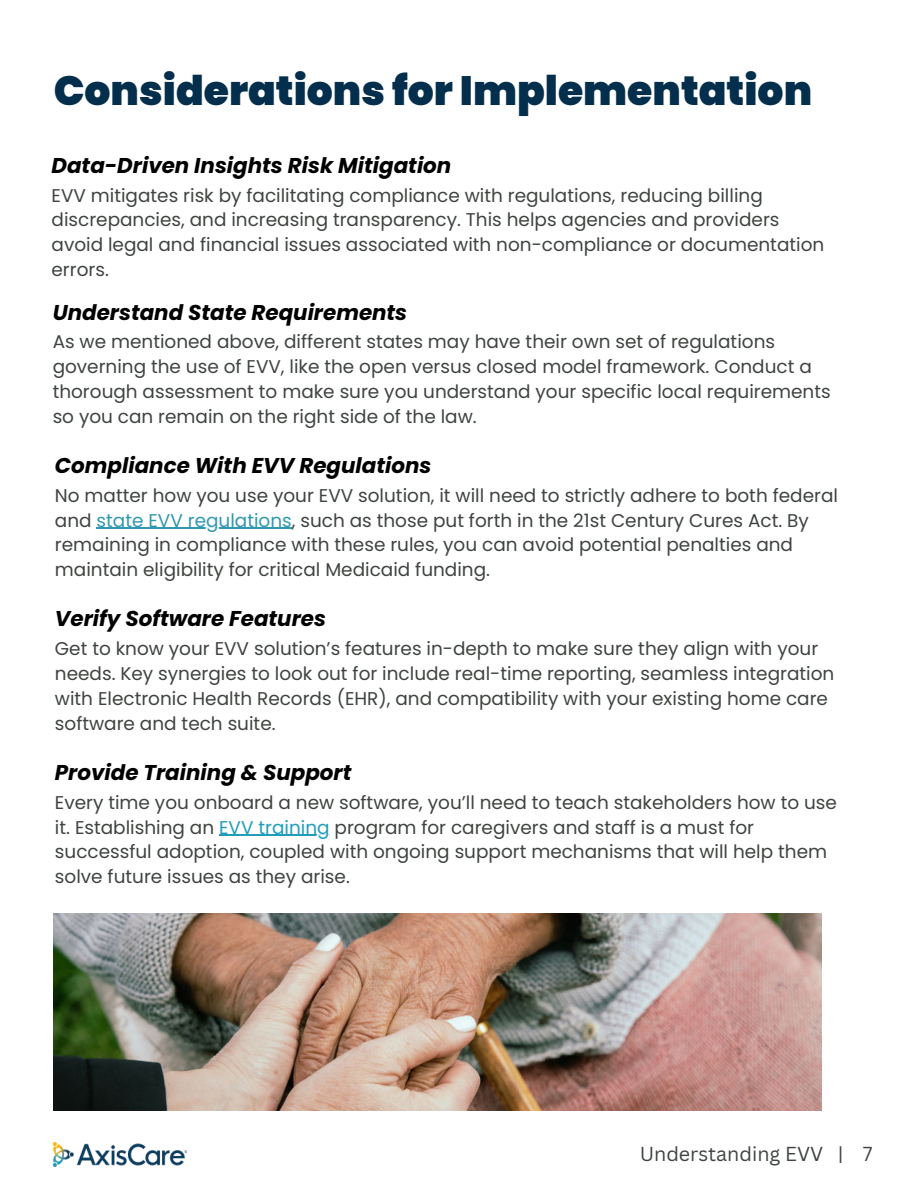
<style>
.page{position:relative;width:918px;height:1188px;background:#fff}
.page>*{position:absolute;margin:0;border:0;box-sizing:border-box;transform-origin:0 0}
.t1{font:900 40.95px "Poppins";color:#042f4c}
.t2{font:italic 700 21.45px "Poppins";color:#000}
.t3{font:19.65px "Canva Sans";color:#3f4440}
.t4{font:18.45px/24.8px "Poppins";color:#3f4440}
.s1{color:#3198b1}
.s2{color:#219dbc}
</style>
<div class="page">
<img style="left:54px;top:914px;width:768px;height:197px">
<hr style="left:97px;top:528px;width:195px;height:1px;background:#3198b1">
<hr style="left:219px;top:835px;width:111px;height:1px;background:#219dbc">
<img style="left:54px;top:1143px;width:133px;height:24px">
<h1 class="t1" style="left:54px;top:67px;width:760px">Considerations for Implementation</h1>
<p class="t2" style="left:52px;top:153px;width:401px">Data-Driven Insights Risk Mitigation</p>
<p class="t4" style="left:52px;top:183px;width:774px">EVV mitigates risk by facilitating compliance with regulations, reducing billing discrepancies, and increasing transparency. This helps agencies and providers avoid legal and financial issues associated with non-compliance or documentation errors.</p>
<p class="t2" style="left:53px;top:300px;width:356px">Understand State Requirements</p>
<p class="t4" style="left:53px;top:330px;width:780px">As we mentioned above, different states may have their own set of regulations governing the use of EVV, like the open versus closed model framework. Conduct a thorough assessment to make sure you understand your specific local requirements so you can remain on the right side of the law.</p>
<p class="t2" style="left:55px;top:453px;width:378px">Compliance With EVV Regulations</p>
<p class="t4" style="left:55px;top:483px;width:785px">No matter how you use your EVV solution, it will need to strictly adhere to both federal and <span class="s1">state EVV regulations</span>, such as those put forth in the 21st Century Cures Act. By remaining in compliance with these rules, you can avoid potential penalties and maintain eligibility for critical Medicaid funding.</p>
<p class="t2" style="left:55px;top:607px;width:273px">Verify Software Features</p>
<p class="t4" style="left:55px;top:637px;width:781px">Get to know your EVV solution’s features in-depth to make sure they align with your needs. Key synergies to look out for include real-time reporting, seamless integration with Electronic Health Records (EHR), and compatibility with your existing home care software and tech suite.</p>
<p class="t2" style="left:55px;top:760px;width:298px">Provide Training &amp; Support</p>
<p class="t4" style="left:55px;top:790px;width:784px">Every time you onboard a new software, you’ll need to teach stakeholders how to use it. Establishing an <span class="s2">EVV training</span> program for caregivers and staff is a must for successful adoption, coupled with ongoing support mechanisms that will help them solve future issues as they arise.</p>
<p class="t3" style="left:640px;top:1143px;width:234px">Understanding EVV | 7</p>
</div>
